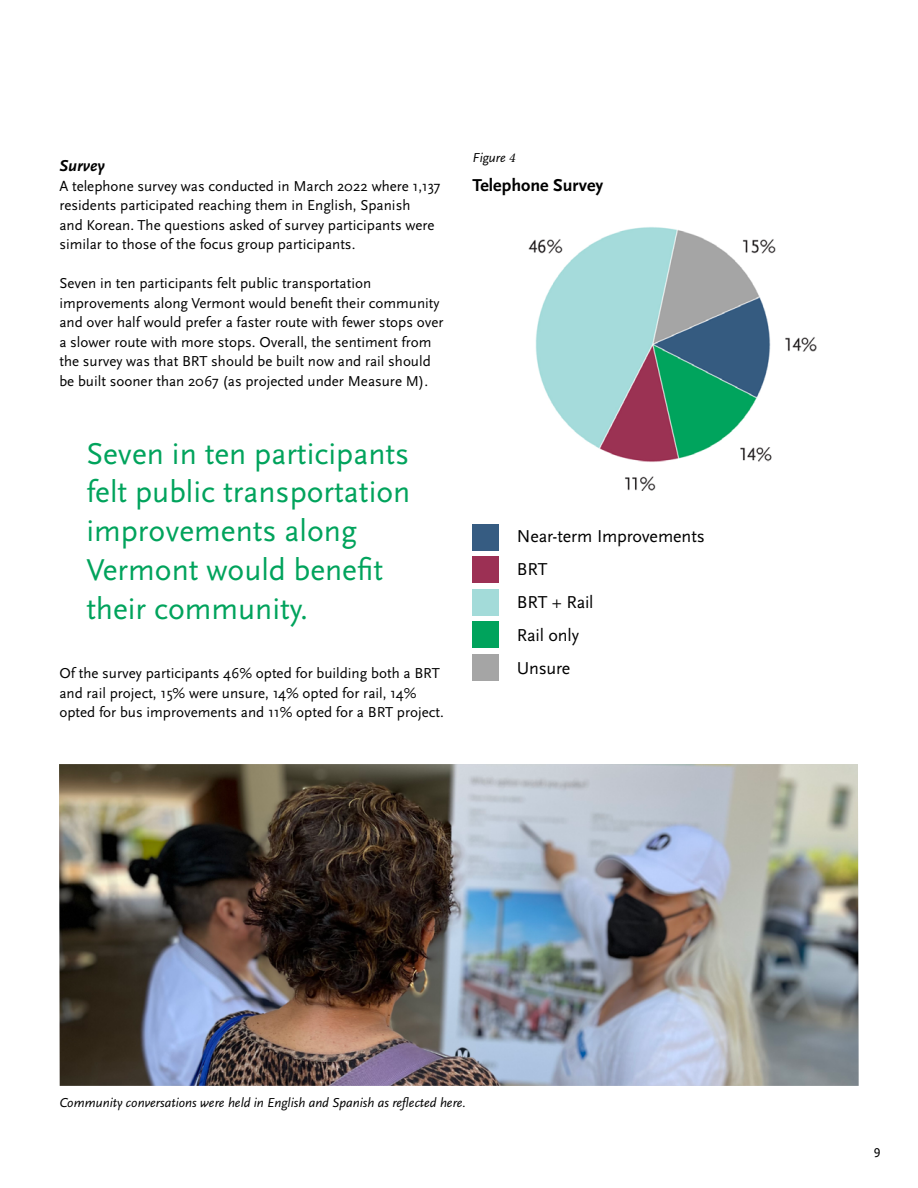
<style>
.page{position:relative;width:918px;height:1188px;background:#fff}
.page>*{position:absolute;margin:0;border:0;box-sizing:border-box;transform-origin:0 0}
.t1{font:31.5px/39px "Scala Sans Pro";color:#00a35c}
.t2{font:18px/33px "Scala Sans Pro";letter-spacing:-.01em;color:#000}
.t3{font:700 18px "Scala Sans Pro";color:#000}
.t4{font:italic 700 16.5px "Scala Sans Pro";color:#000}
.t5{font:15px/19.5px "Scala Sans Pro";color:#000}
.t6{font:italic 13.5px "Scala Sans Pro";color:#000}
.t7{font:13.5px "Scala Sans Pro";color:#000}
.s1{font-family:"Minion Pro"}
</style>
<div class="page">
<img style="left:528px;top:227px;width:289px;height:264px">
<img style="left:59px;top:764px;width:800px;height:322px">
<div style="left:472px;top:589px;width:28px;height:27px;background:#a3dbd9"></div>
<div style="left:472px;top:654px;width:28px;height:27px;background:#a5a5a5"></div>
<div style="left:472px;top:524px;width:28px;height:27px;background:#365c82"></div>
<div style="left:472px;top:556px;width:28px;height:27px;background:#9c3054"></div>
<div style="left:472px;top:621px;width:28px;height:27px;background:#00a35c"></div>
<p class="t4" style="left:59px;top:156px;width:47px">Survey</p>
<p class="t5" style="left:59px;top:176px;width:382px">A telephone survey was conducted in March 2022 where 1,137 residents participated reaching them in English, Spanish<br>and Korean. The questions asked of survey participants were similar to those of the focus group participants.</p>
<p class="t5" style="left:59px;top:273px;width:386px">Seven in ten participants felt public transportation improvements along Vermont would benefit their community and over half would prefer a faster route with fewer stops over a slower route with more stops. Overall, the sentiment from the survey was that BRT should be built now and rail should be built sooner than 2067 (as projected under Measure M).</p>
<h1 class="t1" style="left:86px;top:434px;width:326px">Seven in ten participants felt public transportation improvements along<br>Vermont would benefit their community.</h1>
<p class="t5" style="left:59px;top:663px;width:386px">Of the survey participants 46% opted for building both a BRT and rail project, 15% were unsure, 14% opted for rail, 14% opted for bus improvements and 11% opted for a BRT project.</p>
<p class="t6" style="left:473px;top:150px;width:44px">Figure <span class="s1">4</span></p>
<p class="t3" style="left:473px;top:174px;width:132px">Telephone Survey</p>
<p class="t2" style="left:517px;top:520px;width:190px">Near-term Improvements<br>BRT<br>BRT + Rail<br>Rail only<br>Unsure</p>
<p class="t6" style="left:59px;top:1095px;width:408px">Community conversations were held in English and Spanish as reflected here.</p>
<p class="t7" style="left:874px;top:1144px;width:8px">9</p>
</div>
